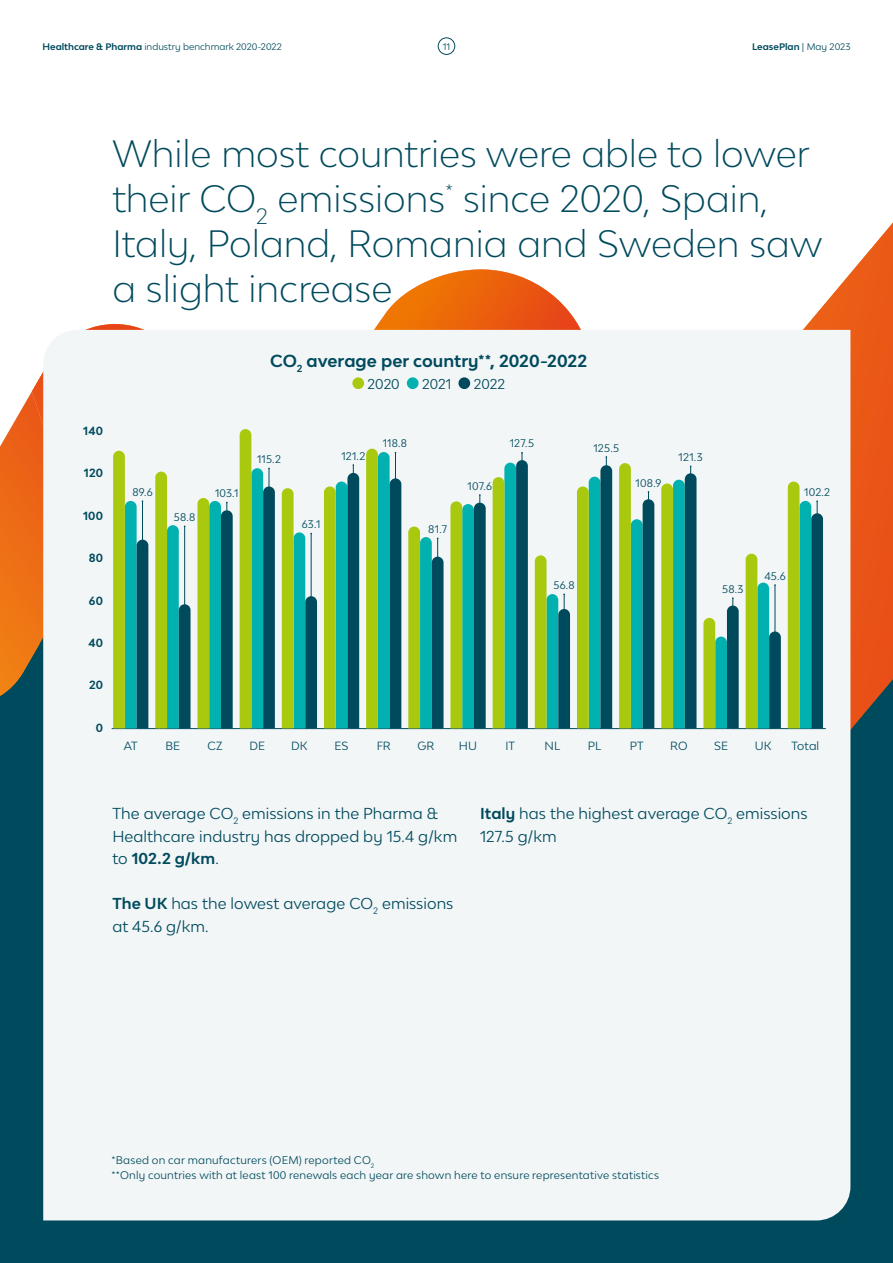
<style>
.page{position:relative;width:893px;height:1263px;background:#fff}
.page>*{position:absolute;margin:0;border:0;box-sizing:border-box;transform-origin:0 0}
.LP_headline_24_pt_pe{font:300 36px/45px "Lease Plan";color:#004a5d}
.LP_tabel_body{font:700 16.5px "Lease Plan";color:#004a5d}
.LP_body_copy_10pt_pe{font:15px/22.5px "Lease Plan";letter-spacing:.005em;color:#004a5d}
.LP_bodykop_petrol_2{font:13.5px "Lease Plan";color:#004a5d}
.LP_tabel_body-2{font:11.25px "Lease Plan";letter-spacing:.01em;color:#004a5d}
.LP_tabel_body-3{font:700 11.25px "Lease Plan";letter-spacing:.02em;color:#004a5d}
.LP_tabel_body-4{font:10.5px "Lease Plan";letter-spacing:.02em;color:#004a5d}
.t1{font:9px "Lease Plan";color:#004a5d}
.t2{font:700 9px "Lease Plan";color:#004a5d}
.s1{font-weight:700}
.s2{font-weight:400}
</style>
<div class="page">
<div style="left:0;top:706px;width:893px;height:557px;background:#004a5d"></div>
<svg style="left:32px;top:324px;width:112px;height:67px"></svg>
<svg style="left:0;top:391px;width:43px;height:315px;background:#d4712c"></svg>
<svg style="left:803px;top:222px;width:90px;height:731px;background:#a96c4e"></svg>
<svg style="left:374px;top:269px;width:207px;height:61px"></svg>
<div style="left:43px;top:330px;width:807px;height:890px;background:#f2f6f7"></div>
<hr style="left:112px;top:728px;width:47px;height:1px;background:#004a5d">
<hr style="left:159px;top:728px;width:48px;height:1px;background:#004a5d">
<hr style="left:207px;top:728px;width:47px;height:1px;background:#004a5d">
<hr style="left:254px;top:728px;width:48px;height:1px;background:#004a5d">
<hr style="left:302px;top:728px;width:48px;height:1px;background:#004a5d">
<hr style="left:350px;top:728px;width:47px;height:1px;background:#004a5d">
<hr style="left:397px;top:728px;width:48px;height:1px;background:#004a5d">
<hr style="left:445px;top:728px;width:47px;height:1px;background:#004a5d">
<hr style="left:492px;top:728px;width:48px;height:1px;background:#004a5d">
<hr style="left:540px;top:728px;width:48px;height:1px;background:#004a5d">
<hr style="left:588px;top:728px;width:47px;height:1px;background:#004a5d">
<hr style="left:635px;top:728px;width:48px;height:1px;background:#004a5d">
<hr style="left:683px;top:728px;width:48px;height:1px;background:#004a5d">
<hr style="left:731px;top:728px;width:47px;height:1px;background:#004a5d">
<hr style="left:778px;top:728px;width:48px;height:1px;background:#004a5d">
<div style="left:352px;top:377px;width:12px;height:12px;background:#a9c90e;border-radius:50%"></div>
<div style="left:407px;top:377px;width:12px;height:12px;background:#00b1af;border-radius:50%"></div>
<div style="left:458px;top:377px;width:12px;height:12px;background:#004a5d;border-radius:50%"></div>
<hr style="left:606px;top:457px;width:1px;height:35px;background:#004a5d">
<svg style="left:577px;top:465px;width:35px;height:263px;background:#419a67"></svg>
<svg style="left:240px;top:429px;width:35px;height:299px;background:#54a56d"></svg>
<svg style="left:493px;top:452px;width:35px;height:276px;background:#429b69"></svg>
<svg style="left:324px;top:464px;width:35px;height:264px;background:#469c69"></svg>
<svg style="left:366px;top:449px;width:35px;height:279px;background:#449e64"></svg>
<svg style="left:155px;top:472px;width:36px;height:256px"></svg>
<svg style="left:619px;top:463px;width:35px;height:265px;background:#58a56b"></svg>
<svg style="left:535px;top:555px;width:35px;height:173px"></svg>
<svg style="left:746px;top:554px;width:35px;height:174px"></svg>
<svg style="left:113px;top:451px;width:35px;height:277px"></svg>
<svg style="left:197px;top:498px;width:36px;height:230px;background:#449c66"></svg>
<svg style="left:661px;top:465px;width:35px;height:263px;background:#459d68"></svg>
<svg style="left:408px;top:527px;width:36px;height:201px;background:#4da26a"></svg>
<svg style="left:450px;top:494px;width:36px;height:234px;background:#469c68"></svg>
<svg style="left:703px;top:597px;width:36px;height:131px"></svg>
<svg style="left:282px;top:488px;width:35px;height:240px"></svg>
<svg style="left:788px;top:482px;width:35px;height:246px;background:#4ba068"></svg>
<div style="left:438px;top:38px;width:17px;height:17px;border:1px solid #004a5d;border-radius:50%"></div>
<p class="t1" style="left:43px;top:40px;width:241px"><span class="s1">Healthcare &amp; Pharma</span> industry benchmark 2020-2022</p>
<p class="t1" style="left:443px;top:40px;width:9px">11</p>
<p class="t2" style="left:752px;top:40px;width:100px">LeasePlan <span class="s2">| May 2023</span></p>
<p class="LP_headline_24_pt_pe" style="left:112px;top:130px;width:712px">While most countries were able to lower their CO<sub>2</sub> emissions<sup>*</sup> since 2020, Spain, Italy, Poland, Romania and Sweden saw a slight increase</p>
<p class="LP_tabel_body-3" style="left:83px;top:423px;width:21px">140</p>
<p class="LP_tabel_body-3" style="left:84px;top:466px;width:21px">120</p>
<p class="LP_tabel_body-3" style="left:83px;top:508px;width:22px">100</p>
<p class="LP_tabel_body-3" style="left:89px;top:551px;width:16px">80</p>
<p class="LP_tabel_body-3" style="left:89px;top:593px;width:16px">60</p>
<p class="LP_tabel_body-3" style="left:88px;top:635px;width:16px">40</p>
<p class="LP_tabel_body-3" style="left:89px;top:678px;width:16px">20</p>
<p class="LP_tabel_body-3" style="left:96px;top:720px;width:9px">0</p>
<p class="LP_tabel_body-4" style="left:132px;top:485px;width:22px">89.6</p>
<p class="LP_tabel_body-4" style="left:174px;top:510px;width:23px">58.8</p>
<p class="LP_tabel_body" style="left:270px;top:350px;width:318px">CO<sub>2</sub> average per country**, 2020-2022</p>
<p class="LP_bodykop_petrol_2" style="left:368px;top:375px;width:34px">2020</p>
<p class="LP_bodykop_petrol_2" style="left:422px;top:375px;width:31px">2021</p>
<p class="LP_bodykop_petrol_2" style="left:474px;top:375px;width:33px">2022</p>
<p class="LP_tabel_body-4" style="left:215px;top:486px;width:25px">103.1</p>
<p class="LP_tabel_body-4" style="left:257px;top:452px;width:25px">115.2</p>
<p class="LP_tabel_body-4" style="left:302px;top:517px;width:20px">63.1</p>
<p class="LP_tabel_body-4" style="left:341px;top:449px;width:25px">121.2</p>
<p class="LP_tabel_body-4" style="left:383px;top:437px;width:26px">118.8</p>
<p class="LP_tabel_body-4" style="left:428px;top:522px;width:20px">81.7</p>
<p class="LP_tabel_body-4" style="left:468px;top:479px;width:26px">107.6</p>
<p class="LP_tabel_body-4" style="left:510px;top:437px;width:26px">127.5</p>
<p class="LP_tabel_body-4" style="left:593px;top:441px;width:27px">125.5</p>
<p class="LP_tabel_body-4" style="left:635px;top:476px;width:27px">108.9</p>
<p class="LP_tabel_body-4" style="left:679px;top:450px;width:26px">121.3</p>
<p class="LP_tabel_body-4" style="left:553px;top:578px;width:23px">56.8</p>
<p class="LP_tabel_body-4" style="left:722px;top:582px;width:23px">58.3</p>
<p class="LP_tabel_body-4" style="left:804px;top:485px;width:28px">102.2</p>
<p class="LP_tabel_body-4" style="left:764px;top:569px;width:23px">45.6</p>
<p class="LP_tabel_body-2" style="left:124px;top:739px;width:16px">AT</p>
<p class="LP_tabel_body-2" style="left:165px;top:739px;width:16px">BE</p>
<p class="LP_tabel_body-2" style="left:207px;top:739px;width:17px">CZ</p>
<p class="LP_tabel_body-2" style="left:249px;top:739px;width:17px">DE</p>
<p class="LP_tabel_body-2" style="left:291px;top:739px;width:18px">DK</p>
<p class="LP_tabel_body-2" style="left:334px;top:739px;width:16px">ES</p>
<p class="LP_tabel_body-2" style="left:377px;top:739px;width:16px">FR</p>
<p class="LP_tabel_body-2" style="left:417px;top:739px;width:18px">GR</p>
<p class="LP_tabel_body-2" style="left:459px;top:739px;width:20px">HU</p>
<p class="LP_tabel_body-2" style="left:505px;top:739px;width:11px">IT</p>
<p class="LP_tabel_body-2" style="left:545px;top:739px;width:17px">NL</p>
<p class="LP_tabel_body-2" style="left:588px;top:739px;width:15px">PL</p>
<p class="LP_tabel_body-2" style="left:630px;top:739px;width:16px">PT</p>
<p class="LP_tabel_body-2" style="left:670px;top:739px;width:19px">RO</p>
<p class="LP_tabel_body-2" style="left:714px;top:739px;width:16px">SE</p>
<p class="LP_tabel_body-2" style="left:755px;top:739px;width:18px">UK</p>
<p class="LP_tabel_body-2" style="left:791px;top:739px;width:29px">Total</p>
<p class="LP_body_copy_10pt_pe" style="left:112px;top:802px;width:346px">The average CO<sub>2</sub> emissions in the Pharma &amp;<br>Healthcare industry has dropped by 15.4 g/km to <span class="s1">102.2 g/km</span>.</p>
<p class="LP_body_copy_10pt_pe" style="left:112px;top:892px;width:343px"><span class="s1">The UK</span> has the lowest average CO<sub>2</sub> emissions at 45.6 g/km.</p>
<p class="LP_body_copy_10pt_pe" style="left:480px;top:802px;width:329px"><span class="s1">Italy</span> has the highest average CO<sub>2</sub> emissions<br>127.5 g/km</p>
<p class="LP_tabel_body-4" style="left:112px;top:1153px;width:264px">*Based on car manufacturers (OEM) reported CO<sub>2</sub></p>
<p class="LP_tabel_body-4" style="left:112px;top:1168px;width:549px">**Only countries with at least 100 renewals each year are shown here to ensure representative statistics</p>
</div>
